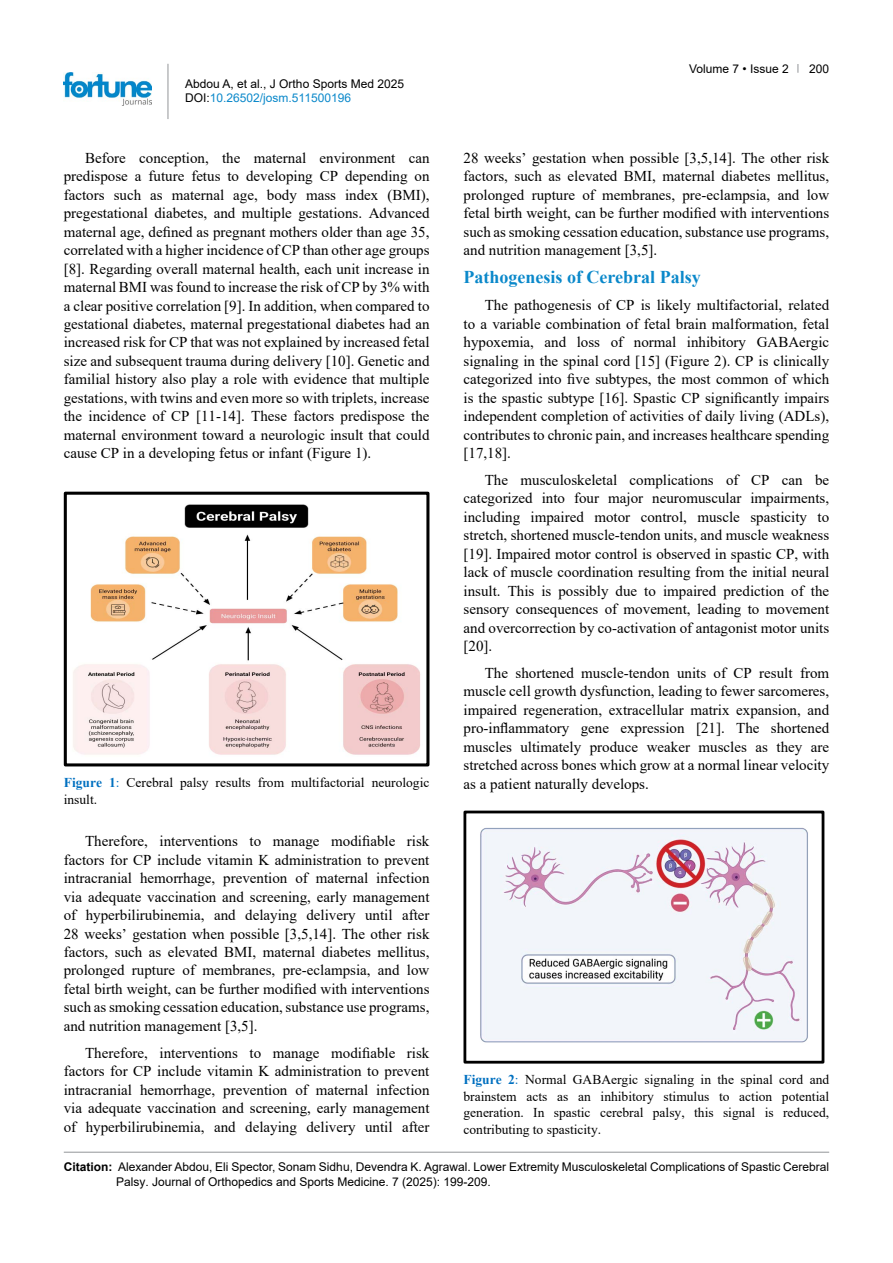
<style>
.page{position:relative;width:893px;height:1263px;background:#fff}
.page>*{position:absolute;margin:0;border:0;box-sizing:border-box;transform-origin:0 0}
.t1{font:700 18px "Times New Roman";color:#0a88ca}
.t2{font:15px/18.5px "Times New Roman";color:#000;text-align:justify}
.t3{font:13.5px/16.5px "Times New Roman";color:#000}
.t4{font:12px/14.4px "Arial";color:#000}
.s1{color:#0a88ca}
.s2{font-weight:700;color:#0070c0}
.s3{color:#0070c0}
.s4{font-weight:700}
</style>
<div class="page">
<hr style="left:168px;top:64px;width:1px;height:55px;background:#939598">
<img style="left:64px;top:72px;width:88px;height:33px">
<hr style="left:64px;top:1152px;width:765px;height:1px;background:#939598">
<img style="left:73px;top:504px;width:347px;height:251px">
<div style="left:64px;top:492px;width:365px;height:274px;border:3px solid #000"></div>
<img style="left:480px;top:827px;width:328px;height:216px">
<div style="left:463px;top:811px;width:361px;height:252px;border:3px solid #000"></div>
<p class="t4" style="left:185px;top:76px;width:220px">Abdou A, et al., J Ortho Sports Med 2025<br>DOI:<span class="s1">10.26502/josm.511500196</span></p>
<p class="t2" style="left:64px;top:148px;width:367px;text-indent:21px">Before conception, the maternal environment can predispose a future fetus to developing CP depending on factors such as maternal age, body mass index (BMI), pregestational diabetes, and multiple gestations. Advanced maternal age, defined as pregnant mothers older than age 35, correlated with a higher incidence of CP than other age groups [8]. Regarding overall maternal health, each unit increase in maternal BMI was found to increase the risk of CP by 3% with a clear positive correlation [9]. In addition, when compared to gestational diabetes, maternal pregestational diabetes had an increased risk for CP that was not explained by increased fetal size and subsequent trauma during delivery [10]. Genetic and familial history also play a role with evidence that multiple gestations, with twins and even more so with triplets, increase the incidence of CP [11-14]. These factors predispose the maternal environment toward a neurologic insult that could cause CP in a developing fetus or infant (Figure 1).</p>
<p class="t3" style="left:64px;top:774px;width:367px"><span class="s2">Figure 1</span><span class="s3">:</span> Cerebral palsy results from multifactorial neurologic insult.</p>
<p class="t2" style="left:64px;top:831px;width:367px;text-indent:21px">Therefore, interventions to manage modifiable risk factors for CP include vitamin K administration to prevent intracranial hemorrhage, prevention of maternal infection via adequate vaccination and screening, early management of hyperbilirubinemia, and delaying delivery until after 28 weeks’ gestation when possible [3,5,14]. The other risk factors, such as elevated BMI, maternal diabetes mellitus, prolonged rupture of membranes, pre-eclampsia, and low fetal birth weight, can be further modified with interventions such as smoking cessation education, substance use programs, and nutrition management [3,5].</p>
<p class="t2" style="left:64px;top:1043px;width:367px;text-indent:21px">Therefore, interventions to manage modifiable risk factors for CP include vitamin K administration to prevent intracranial hemorrhage, prevention of maternal infection via adequate vaccination and screening, early management of hyperbilirubinemia, and delaying delivery until after</p>
<p class="t4" style="left:689px;top:61px;width:101px">Volume 7 • Issue 2</p>
<p class="t4" style="left:809px;top:61px;width:22px">200</p>
<p class="t2" style="left:463px;top:148px;width:367px">28 weeks’ gestation when possible [3,5,14]. The other risk factors, such as elevated BMI, maternal diabetes mellitus, prolonged rupture of membranes, pre-eclampsia, and low fetal birth weight, can be further modified with interventions such as smoking cessation education, substance use programs, and nutrition management [3,5].</p>
<p class="t1" style="left:463px;top:264px;width:239px">Pathogenesis of Cerebral Palsy</p>
<p class="t2" style="left:463px;top:296px;width:367px;text-indent:21px">The pathogenesis of CP is likely multifactorial, related to a variable combination of fetal brain malformation, fetal hypoxemia, and loss of normal inhibitory GABAergic signaling in the spinal cord [15] (Figure 2). CP is clinically categorized into five subtypes, the most common of which is the spastic subtype [16]. Spastic CP significantly impairs independent completion of activities of daily living (ADLs), contributes to chronic pain, and increases healthcare spending [17,18].</p>
<p class="t2" style="left:463px;top:470px;width:367px;text-indent:21px">The musculoskeletal complications of CP can be categorized into four major neuromuscular impairments, including impaired motor control, muscle spasticity to stretch, shortened muscle-tendon units, and muscle weakness [19]. Impaired motor control is observed in spastic CP, with lack of muscle coordination resulting from the initial neural insult. This is possibly due to impaired prediction of the sensory consequences of movement, leading to movement and overcorrection by co-activation of antagonist motor units [20].</p>
<p class="t2" style="left:463px;top:663px;width:367px;text-indent:21px">The shortened muscle-tendon units of CP result from muscle cell growth dysfunction, leading to fewer sarcomeres, impaired regeneration, extracellular matrix expansion, and pro-inflammatory gene expression [21]. The shortened muscles ultimately produce weaker muscles as they are stretched across bones which grow at a normal linear velocity as a patient naturally develops.</p>
<p class="t3" style="left:463px;top:1071px;width:367px;text-align:justify"><span class="s2">Figure 2</span><span class="s3">:</span> Normal GABAergic signaling in the spinal cord and brainstem acts as an inhibitory stimulus to action potential generation. In spastic cerebral palsy, this signal is reduced, contributing to spasticity.</p>
<p class="t4" style="left:116px;top:1159px;width:715px;line-height:15px;text-indent:-52px"><span class="s4">Citation:</span> Alexander Abdou, Eli Spector, Sonam Sidhu, Devendra K. Agrawal. Lower Extremity Musculoskeletal Complications of Spastic Cerebral<br>Palsy. Journal of Orthopedics and Sports Medicine. 7 (2025): 199-209.</p>
</div>
